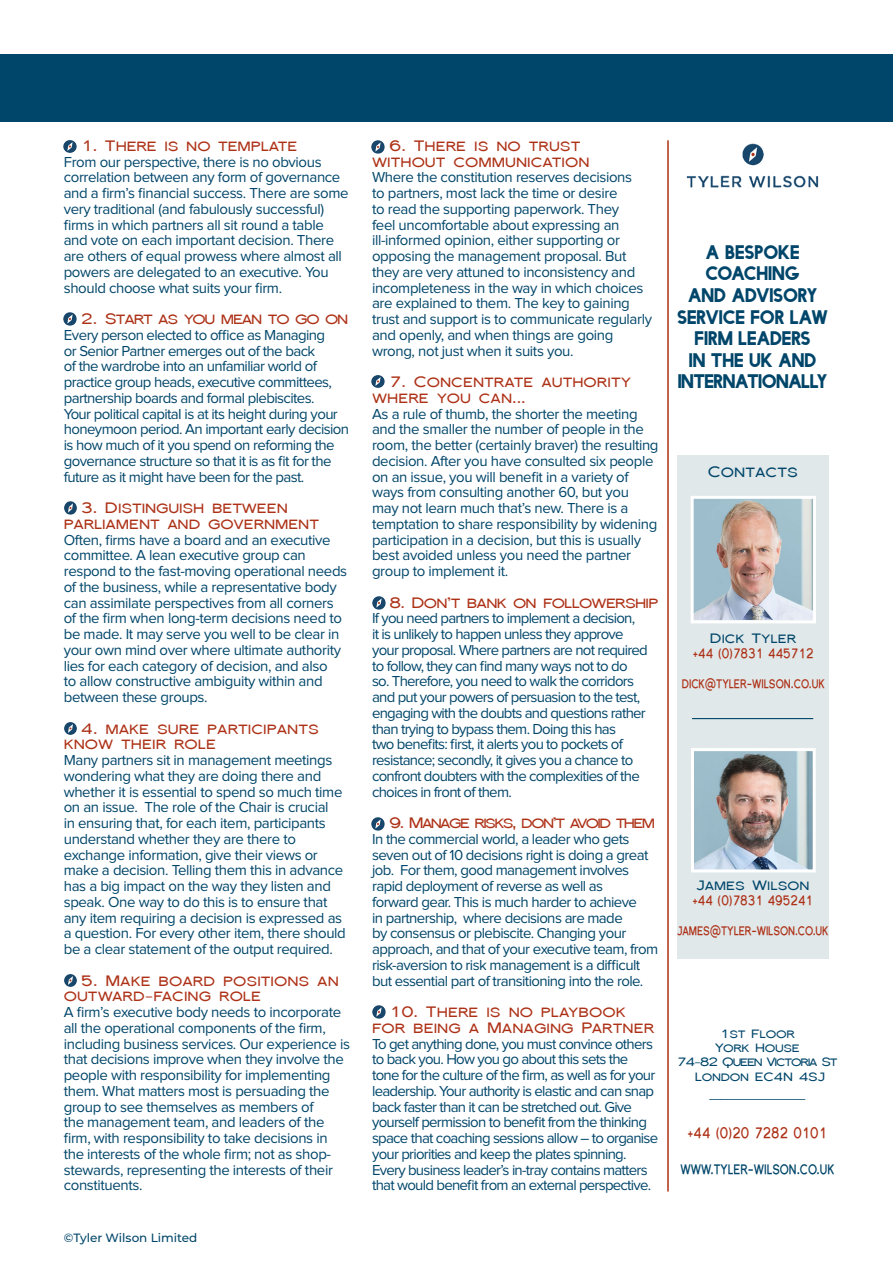
<style>
.page{position:relative;width:893px;height:1263px;background:#fff}
.page>*{position:absolute;margin:0;border:0;box-sizing:border-box;transform-origin:0 0}
.t1{font:18px/21.6px "Facile Sans";letter-spacing:-.02em;color:#00466a;text-align:center}
.t2{font:15px/15.8px "Proxima Nova";letter-spacing:-.025em;color:#00466a}
.t3{font:15px/15.8px "Proxima Nova";letter-spacing:-.05em;color:#00466a}
.t4{font:15px/15.8px "Florencesans SC Exp";color:#ad3116}
.t5{font:15px "Florencesans SC Exp";letter-spacing:-.11em;color:#ad3116}
.t6{font:15px "Florencesans SC Exp";letter-spacing:-.05em;color:#ad3116}
.t7{font:15px "Florencesans SC Exp";letter-spacing:-.08em;color:#ad3116}
.t8{font:700 15px "Florencesans SC Cond";color:#00466a}
.t9{font:700 15px "Florencesans SC Cond";color:#ad3116}
.t10{font:15px "Florencesans SC Exp";color:#00466a}
.t11{font:700 13.5px "Florencesans SC Cond";color:#ad3116}
.t12{font:13.5px "Florencesans SC Exp";color:#00466a}
.t13{font:12px/14.4px "Florencesans SC Exp";letter-spacing:-.025em;color:#00466a;text-align:center}
.t14{font:500 12px "Montserrat";color:#00466a}
</style>
<div class="page">
<div style="left:677px;top:455px;width:152px;height:503px;background:#e1e8ea"></div>
<img style="left:695px;top:500px;width:117px;height:119px">
<div style="left:691px;top:496px;width:125px;height:127px;border:3px solid #fff"></div>
<hr style="left:667px;top:140px;width:2px;height:1051px;background:#ad3116">
<div style="left:0;top:54px;width:893px;height:68px;background:#00466a"></div>
<img style="left:695px;top:752px;width:117px;height:116px">
<div style="left:691px;top:748px;width:125px;height:124px;border:3px solid #fff"></div>
<hr style="left:692px;top:718px;width:121px;height:1px;background:#00466a">
<img style="left:64px;top:722px;width:13px;height:13px">
<img style="left:372px;top:596px;width:14px;height:14px">
<img style="left:371px;top:817px;width:14px;height:14px">
<img style="left:64px;top:501px;width:13px;height:14px">
<img style="left:371px;top:375px;width:14px;height:13px">
<img style="left:373px;top:1005px;width:13px;height:14px">
<img style="left:371px;top:140px;width:14px;height:14px">
<img style="left:686px;top:143px;width:133px;height:45px">
<img style="left:63px;top:140px;width:14px;height:13px">
<img style="left:63px;top:312px;width:14px;height:14px">
<img style="left:64px;top:974px;width:13px;height:13px">
<p class="t4" style="left:81px;top:138px;width:218px">1. There is no template</p>
<p class="t2" style="left:64px;top:154px;width:286px">From our perspective, there is no obvious correlation between any form of governance and a firm’s financial success. There are some very traditional (and fabulously successful) firms in which partners all sit round a table and vote on each important decision. There are others of equal prowess where almost all powers are delegated to an executive. You should choose what suits your firm.</p>
<p class="t7" style="left:81px;top:311px;width:269px">2. Start as you mean to go on</p>
<p class="t2" style="left:64px;top:328px;width:287px">Every person elected to office as Managing<br>or Senior Partner emerges out of the back<br>of the wardrobe into an unfamiliar world of practice group heads, executive committees, partnership boards and formal plebiscites.<br>Your political capitaI is at its height during your honeymoon period. An important early decision is how much of it you spend on reforming the governance structure so that it is as fit for the future as it might have been for the past.</p>
<p class="t4" style="left:64px;top:500px;width:257px;text-indent:17px">3. Distinguish between parliament and government</p>
<p class="t2" style="left:64px;top:532px;width:285px">Often, firms have a board and an executive committee. A lean executive group can respond to the fast-moving operational needs of the business, while a representative body can assimilate perspectives from all corners of the firm when long-term decisions need to be made. It may serve you well to be clear in your own mind over where ultimate authority lies for each category of decision, and also<br>to allow constructive ambiguity within and between these groups.</p>
<p class="t4" style="left:64px;top:721px;width:257px;text-indent:17px">4. make sure participants know their role</p>
<p class="t2" style="left:64px;top:753px;width:284px">Many partners sit in management meetings wondering what they are doing there and whether it is essential to spend so much time on an issue. The role of the Chair is crucial<br>in ensuring that, for each item, participants understand whether they are there to exchange information, give their views or make a decision. Telling them this in advance has a big impact on the way they listen and speak. One way to do this is to ensure that any item requiring a decision is expressed as a question. For every other item, there should be a clear statement of the output required.</p>
<p class="t4" style="left:64px;top:973px;width:277px;text-indent:17px">5. Make board positions an outward-facing role</p>
<p class="t2" style="left:64px;top:1005px;width:288px">A firm’s executive body needs to incorporate all the operational components of the firm, including business services. Our experience is that decisions improve when they involve the people with responsibility for implementing them. What matters most is persuading the group to see themselves as members of<br>the management team, and leaders of the firm, with responsibility to take decisions in the interests of the whole firm; not as shop&shy;stewards, representing the interests of their constituents.</p>
<p class="t14" style="left:64px;top:1229px;width:135px">©Tyler Wilson Limited</p>
<p class="t4" style="left:372px;top:138px;width:219px;text-align:center">6. There is no trust without communication</p>
<p class="t2" style="left:372px;top:170px;width:281px">Where the constitution reserves decisions<br>to partners, most lack the time or desire<br>to read the supporting paperwork. They<br>feel uncomfortable about expressing an ill-informed opinion, either supporting or opposing the management proposal. But they are very attuned to inconsistency and incompleteness in the way in which choices are explained to them. The key to gaining trust and support is to communicate regularly and openly, and when things are going wrong, not just when it suits you.</p>
<p class="t4" style="left:372px;top:374px;width:261px;text-indent:17px">7. Concentrate authority where you can...</p>
<p class="t2" style="left:372px;top:406px;width:288px">As a rule of thumb, the shorter the meeting and the smaller the number of people in the room, the better (certainly braver) the resulting decision. After you have consulted six people on an issue, you will benefit in a variety of ways from consulting another 60, but you may not learn much that’s new. There is a temptation to share responsibility by widening participation in a decision, but this is usually best avoided unless you need the partner group to implement it.</p>
<p class="t6" style="left:389px;top:594px;width:271px">8. Don’t bank on followership</p>
<p class="t3" style="left:372px;top:611px;width:277px">If you need partners to implement a decision,<br>it is unlikely to happen unless they approve your proposal. Where partners are not required to follow, they can find many ways not to do so. Therefore, you need to walk the corridors and put your powers of persuasion to the test, engaging with the doubts and questions rather than trying to bypass them. Doing this has<br>two benefits: first, it alerts you to pockets of resistance; secondly, it gives you a chance to confront doubters with the complexities of the choices in front of them.</p>
<p class="t5" style="left:389px;top:815px;width:268px">9. Manage risks, don’t avoid them</p>
<p class="t2" style="left:372px;top:832px;width:288px">In the commercial world, a leader who gets seven out of 10 decisions right is doing a great job. For them, good management involves rapid deployment of reverse as well as<br>forward gear. This is much harder to achieve<br>in partnership, where decisions are made<br>by consensus or plebiscite. Changing your approach, and that of your executive team, from risk-aversion to risk management is a difficult but essential part of transitioning into the role.</p>
<p class="t4" style="left:372px;top:1004px;width:284px;text-indent:17px">10. There is no playbook for being a Managing Partner</p>
<p class="t3" style="left:372px;top:1036px;width:288px">To get anything done, you must convince others to back you. How you go about this sets the tone for the culture of the firm, as well as for your leadership. Your authority is elastic and can snap back faster than it can be stretched out. Give yourself permission to benefit from the thinking space that coaching sessions allow – to organise your priorities and keep the plates spinning.<br>Every business leader’s in-tray contains matters that would benefit from an external perspective.</p>
<p class="t1" style="left:678px;top:241px;width:153px">A BESPOKE<br>COACHING<br>AND ADVISORY<br>SERVICE FOR LAW<br>FIRM LEADERS<br>IN THE UK AND<br>INTERNATIONALLY</p>
<p class="t10" style="left:708px;top:464px;width:92px">Contacts</p>
<p class="t12" style="left:710px;top:631px;width:88px">Dick Tyler</p>
<p class="t11" style="left:693px;top:646px;width:122px">+44 (0)7831 445712</p>
<p class="t11" style="left:682px;top:676px;width:144px">DICK@TYLER-WILSON.CO.UK</p>
<p class="t12" style="left:696px;top:878px;width:115px">James Wilson</p>
<p class="t11" style="left:692px;top:893px;width:122px">+44 (0)7831 495241</p>
<p class="t11" style="left:677px;top:923px;width:153px">JAMES@TYLER-WILSON.CO.UK</p>
<p class="t13" style="left:677px;top:1026px;width:162px">1st Floor<br>York House<br>74-82 Queen Victoria St<br>London EC4N 4SJ</p>
<p class="t13" style="left:709px;top:1089px;width:97px">________________</p>
<p class="t9" style="left:688px;top:1124px;width:141px">+44 (0)20 7282 0101</p>
<p class="t8" style="left:680px;top:1160px;width:155px">WWW.TYLER-WILSON.CO.UK</p>
</div>
